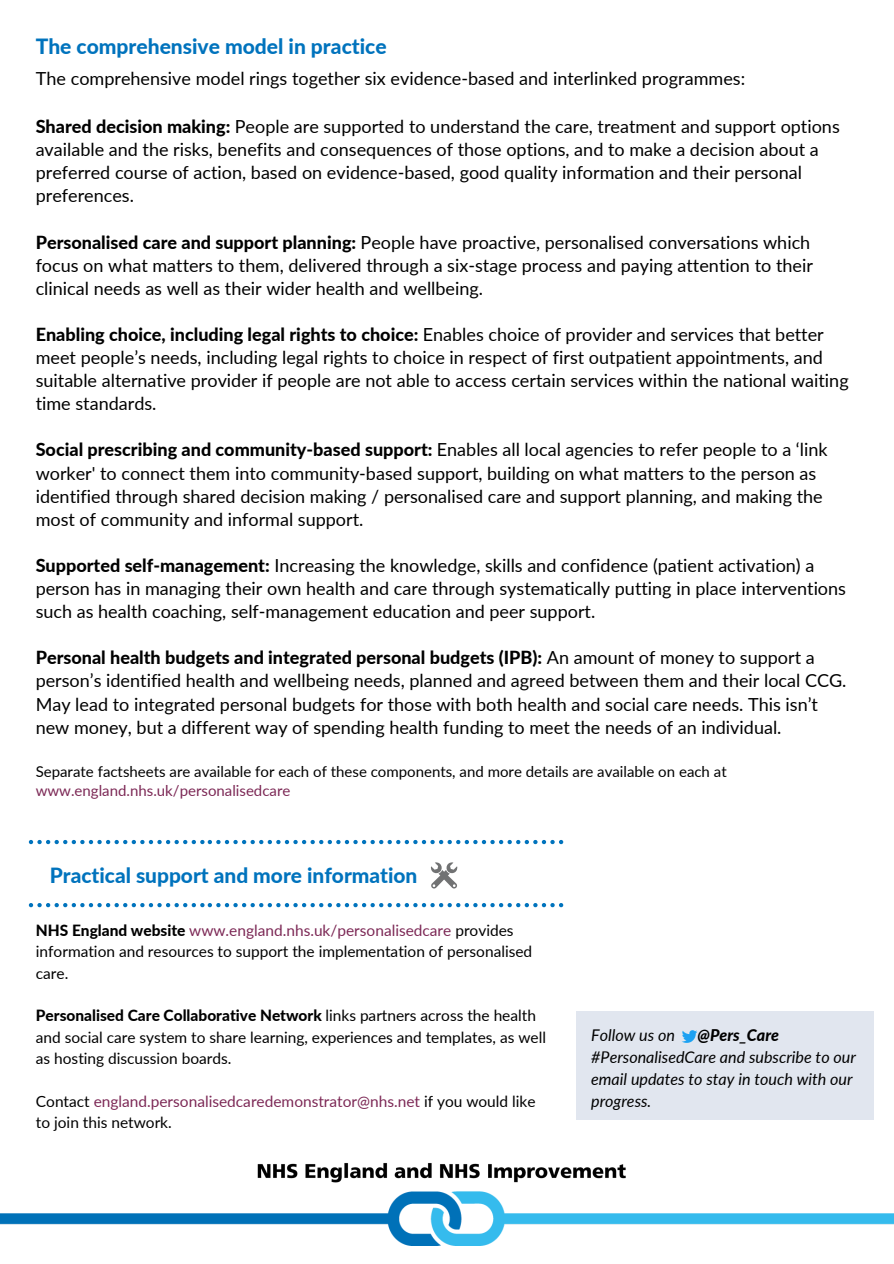
<style>
.page{position:relative;width:894px;height:1264px;background:#fff}
.page>*{position:absolute;margin:0;border:0;box-sizing:border-box;transform-origin:0 0}
.t1{font:800 21px "Lato";color:#0073bd}
.t2{font:800 20.85px "Lato";color:#0073bd}
.t3{font:18px/23.1px "Lato";color:#000}
.t4{font:italic 16.05px "Lato";color:#000}
.t5{font:italic 800 16.05px "Lato";color:#000}
.t6{font:15.45px/21.5px "Lato";color:#000}
.t7{font:15.45px "Lato";color:#7c2855}
.t8{font:15px "Lato";color:#000}
.t9{font:15px "Lato";color:#7c2855}
.s1{font-weight:800}
.s2{color:#7c2855}
.s3{color:#000}
</style>
<div class="page">
<div style="left:575px;top:1011px;width:298px;height:108px;background:#e1e6ef"></div>
<svg style="left:29px;top:840px;width:534px;height:4px"></svg>
<svg style="left:29px;top:903px;width:534px;height:4px"></svg>
<svg style="left:431px;top:862px;width:26px;height:26px"></svg>
<img style="left:682px;top:1030px;width:16px;height:13px">
<img style="left:0;top:1193px;width:893px;height:52px">
<img style="left:257px;top:1163px;width:369px;height:30px">
<p class="t1" style="left:36px;top:33px;width:352px">The comprehensive model in practice</p>
<p class="t3" style="left:36px;top:67px;width:710px">The comprehensive model rings together six evidence-based and interlinked programmes:</p>
<p class="t3" style="left:36px;top:115px;width:805px"><span class="s1">Shared decision making:</span> People are supported to understand the care, treatment and support options available and the risks, benefits and consequences of those options, and to make a decision about a preferred course of action, based on evidence-based, good quality information and their personal preferences.</p>
<p class="t3" style="left:36px;top:230px;width:778px"><span class="s1">Personalised care and support planning:</span> People have proactive, personalised conversations which focus on what matters to them, delivered through a six-stage process and paying attention to their clinical needs as well as their wider health and wellbeing.</p>
<p class="t3" style="left:36px;top:322px;width:814px"><span class="s1">Enabling choice, including legal rights to choice:</span> Enables choice of provider and services that better meet people’s needs, including legal rights to choice in respect of first outpatient appointments, and suitable alternative provider if people are not able to access certain services within the national waiting time standards.</p>
<p class="t3" style="left:36px;top:438px;width:793px"><span class="s1">Social prescribing and community-based support:</span> Enables all local agencies to refer people to a ‘link worker' to connect them into community-based support, building on what matters to the person as identified through shared decision making / personalised care and support planning, and making the most of community and informal support.</p>
<p class="t3" style="left:36px;top:553px;width:811px"><span class="s1">Supported self-management:</span> Increasing the knowledge, skills and confidence (patient activation) a person has in managing their own health and care through systematically putting in place interventions such as health coaching, self-management education and peer support.</p>
<p class="t3" style="left:36px;top:646px;width:812px"><span class="s1">Personal health budgets and integrated personal budgets (IPB):</span> An amount of money to support a person’s identified health and wellbeing needs, planned and agreed between them and their local CCG.<br>May lead to integrated personal budgets for those with both health and social care needs. This isn’t new money, but a different way of spending health funding to meet the needs of an individual.</p>
<p class="t8" style="left:36px;top:762px;width:692px">Separate factsheets are available for each of these components, and more details are available on each at</p>
<p class="t9" style="left:36px;top:781px;width:256px">www.england.nhs.uk/personalisedcare</p>
<p class="t2" style="left:50px;top:862px;width:369px">Practical support and more information</p>
<p class="t6" style="left:36px;top:919px;width:497px"><span class="s1">NHS England website</span> <span class="s2">www.england.nhs.uk/personalisedcare</span> provides information and resources to support the implementation of personalised care.</p>
<p class="t6" style="left:36px;top:1004px;width:511px"><span class="s1">Personalised Care Collaborative Network</span> links partners across the health and social care system to share learning, experiences and templates, as well</p>
<p class="t4" style="left:591px;top:1025px;width:85px">Follow us on</p>
<p class="t5" style="left:697px;top:1025px;width:83px">@Pers_Care</p>
<p class="t6" style="left:36px;top:1047px;width:197px">as hosting discussion boards.</p>
<p class="t4" style="left:591px;top:1047px;width:266px">#PersonalisedCare and subscribe to our</p>
<p class="t4" style="left:591px;top:1069px;width:263px">email updates to stay in touch with our</p>
<p class="t7" style="left:36px;top:1091px;width:501px"><span class="s3">Contact</span> england.personalisedcaredemonstrator@nhs.net <span class="s3">if you would like</span></p>
<p class="t4" style="left:591px;top:1091px;width:62px">progress.</p>
<p class="t6" style="left:36px;top:1111px;width:137px">to join this network.</p>
</div>
